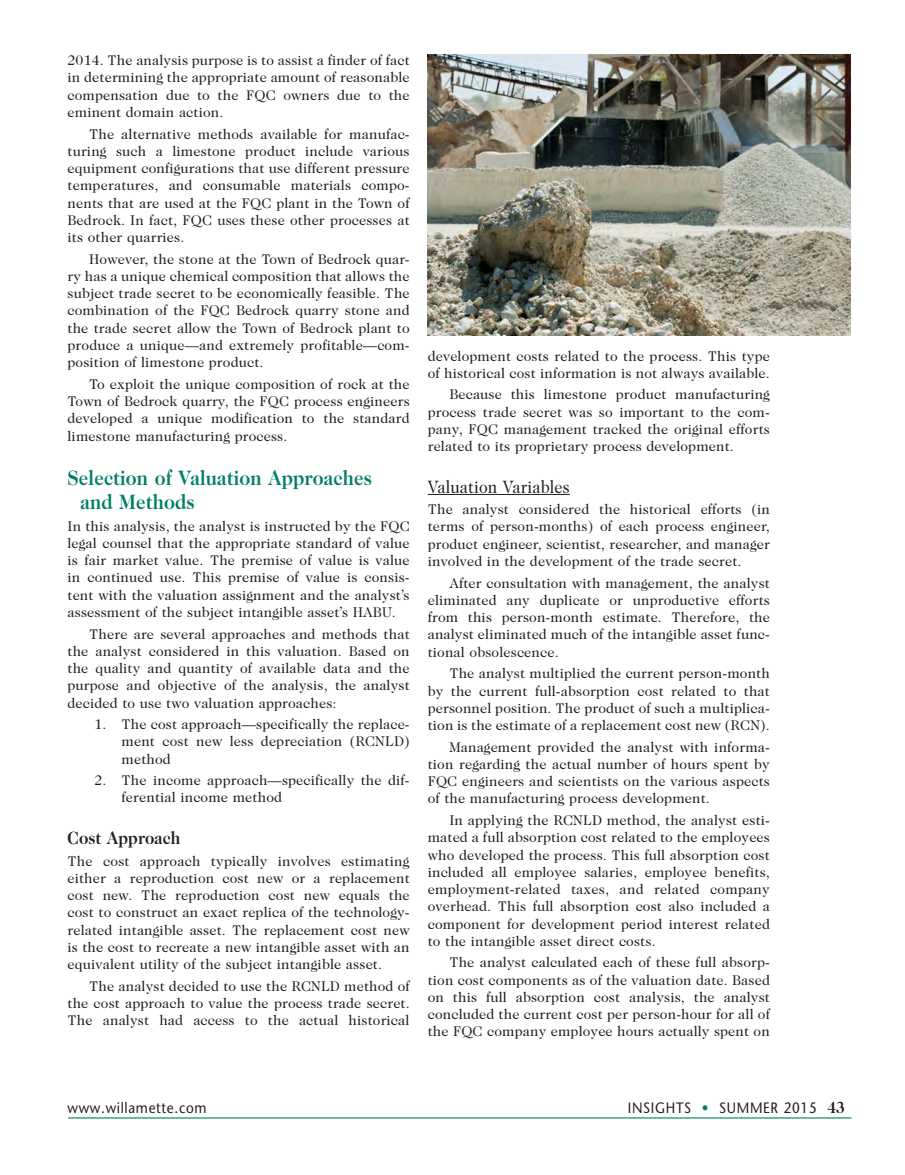
<style>
.page{position:relative;width:905px;height:1175px;background:#fff}
.page>*{position:absolute;margin:0;border:0;box-sizing:border-box;transform-origin:0 0}
.Sub_Heads_Caslon{font:700 21px/24px "Caslon Two Twenty Four";letter-spacing:.01em;color:#008066;scale:.9 1}
.Subhead_Third{font:18px "Caslon Two Twenty Four";letter-spacing:.01em;color:#231f20;scale:.9 1}
.Subhead_Third-2{font:700 18px "Caslon Two Twenty Four";letter-spacing:.01em;color:#231f20;scale:.9 1}
.t1{font:15px "Stone Sans";letter-spacing:.05em;color:#231f20;scale:.9 1}
.body{font:14.25px/17.2px "Caslon Two Twenty Four";letter-spacing:.01em;color:#231f20;text-align:justify}
.body__Intro_Paragr{font:14.25px/17.2px "Caslon Two Twenty Four";letter-spacing:.01em;color:#231f20;text-align:justify}
.body_w_bullets{font:14.25px/17.2px "Caslon Two Twenty Four";letter-spacing:.01em;color:#231f20;text-align:justify}
.s1{color:#008066}
.s2{font-family:"Caslon Two Twenty Four";font-weight:700;font-size:16.5px}
</style>
<div class="page">
<hr style="left:68px;top:1117px;width:783px;height:1px;background:#008066">
<hr style="left:428px;top:494px;width:141px;height:1px;background:#231f20">
<img style="left:427px;top:54px;width:423px;height:282px">
<p class="body__Intro_Paragr" style="left:68px;top:52px;width:344px">2014. The analysis purpose is to assist a finder of fact in determining the appropriate amount of reasonable compensation due to the FQC owners due to the eminent domain action.</p>
<p class="body" style="left:68px;top:125px;width:344px;text-indent:22px">The alternative methods available for manufac&shy;turing such a limestone product include various equipment configurations that use different pressure temperatures, and consumable materials compo&shy;nents that are used at the FQC plant in the Town of Bedrock. In fact, FQC uses these other processes at its other quarries.</p>
<p class="body" style="left:68px;top:250px;width:344px;text-indent:22px">However, the stone at the Town of Bedrock quar&shy;ry has a unique chemical composition that allows the subject trade secret to be economically feasible. The combination of the FQC Bedrock quarry stone and the trade secret allow the Town of Bedrock plant to produce a unique—and extremely profitable—com&shy;position of limestone product.</p>
<p class="body" style="left:68px;top:375px;width:344px;text-indent:22px">To exploit the unique composition of rock at the Town of Bedrock quarry, the FQC process engineers developed a unique modification to the standard limestone manufacturing process.</p>
<p class="Sub_Heads_Caslon" style="left:80px;top:465px;width:325px;text-indent:-13px">Selection of Valuation Approaches and Methods</p>
<p class="body__Intro_Paragr" style="left:68px;top:517px;width:343px">In this analysis, the analyst is instructed by the FQC legal counsel that the appropriate standard of value is fair market value. The premise of value is value in continued use. This premise of value is consis&shy;tent with the valuation assignment and the analyst’s assessment of the subject intangible asset’s HABU.</p>
<p class="body" style="left:68px;top:625px;width:344px;text-indent:22px">There are several approaches and methods that the analyst considered in this valuation. Based on the quality and quantity of available data and the purpose and objective of the analysis, the analyst decided to use two valuation approaches:</p>
<p class="body_w_bullets" style="left:121px;top:715px;width:290px;text-indent:-27px">1. The cost approach—specifically the replace&shy;ment cost new less depreciation (RCNLD) method</p>
<p class="body_w_bullets" style="left:121px;top:771px;width:290px;text-indent:-27px">2. The income approach—specifically the dif&shy;ferential income method</p>
<p class="Subhead_Third-2" style="left:68px;top:827px;width:127px">Cost Approach</p>
<p class="body__Intro_Paragr" style="left:68px;top:852px;width:344px">The cost approach typically involves estimating either a reproduction cost new or a replacement cost new. The reproduction cost new equals the cost to construct an exact replica of the technology&shy;related intangible asset. The replacement cost new is the cost to recreate a new intangible asset with an equivalent utility of the subject intangible asset.</p>
<p class="body" style="left:68px;top:977px;width:344px;text-indent:22px">The analyst decided to use the RCNLD method of the cost approach to value the process trade secret.<br>The analyst had access to the actual historical</p>
<p class="body" style="left:428px;top:347px;width:344px">development costs related to the process. This type of historical cost information is not always available.</p>
<p class="body" style="left:428px;top:386px;width:344px;text-indent:22px">Because this limestone product manufacturing process trade secret was so important to the com&shy;pany, FQC management tracked the original efforts related to its proprietary process development.</p>
<p class="Subhead_Third" style="left:428px;top:476px;width:159px">Valuation Variables</p>
<p class="body__Intro_Paragr" style="left:428px;top:500px;width:344px">The analyst considered the historical efforts (in terms of person-months) of each process engineer, product engineer, scientist, researcher, and manager involved in the development of the trade secret.</p>
<p class="body" style="left:428px;top:574px;width:344px;text-indent:22px">After consultation with management, the analyst eliminated any duplicate or unproductive efforts from this person-month estimate. Therefore, the analyst eliminated much of the intangible asset func&shy;tional obsolescence.</p>
<p class="body" style="left:428px;top:664px;width:343px;text-indent:22px">The analyst multiplied the current person-month by the current full-absorption cost related to that personnel position. The product of such a multiplica&shy;tion is the estimate of a replacement cost new (RCN).</p>
<p class="body" style="left:428px;top:738px;width:344px;text-indent:22px">Management provided the analyst with informa&shy;tion regarding the actual number of hours spent by FQC engineers and scientists on the various aspects of the manufacturing process development.</p>
<p class="body" style="left:428px;top:811px;width:344px;text-indent:22px">In applying the RCNLD method, the analyst esti&shy;mated a full absorption cost related to the employees who developed the process. This full absorption cost included all employee salaries, employee benefits, employment-related taxes, and related company overhead. This full absorption cost also included a component for development period interest related to the intangible asset direct costs.</p>
<p class="body" style="left:428px;top:953px;width:344px;text-indent:22px">The analyst calculated each of these full absorp&shy;tion cost components as of the valuation date. Based on this full absorption cost analysis, the analyst concluded the current cost per person-hour for all of the FQC company employee hours actually spent on</p>
<p class="t1" style="left:68px;top:1098px;width:156px">www.willamette. com</p>
<p class="t1" style="left:627px;top:1098px;width:243px">INSIGHTS <span class="s1">•</span> SUMMER 2015 <span class="s2">43</span></p>
</div>
